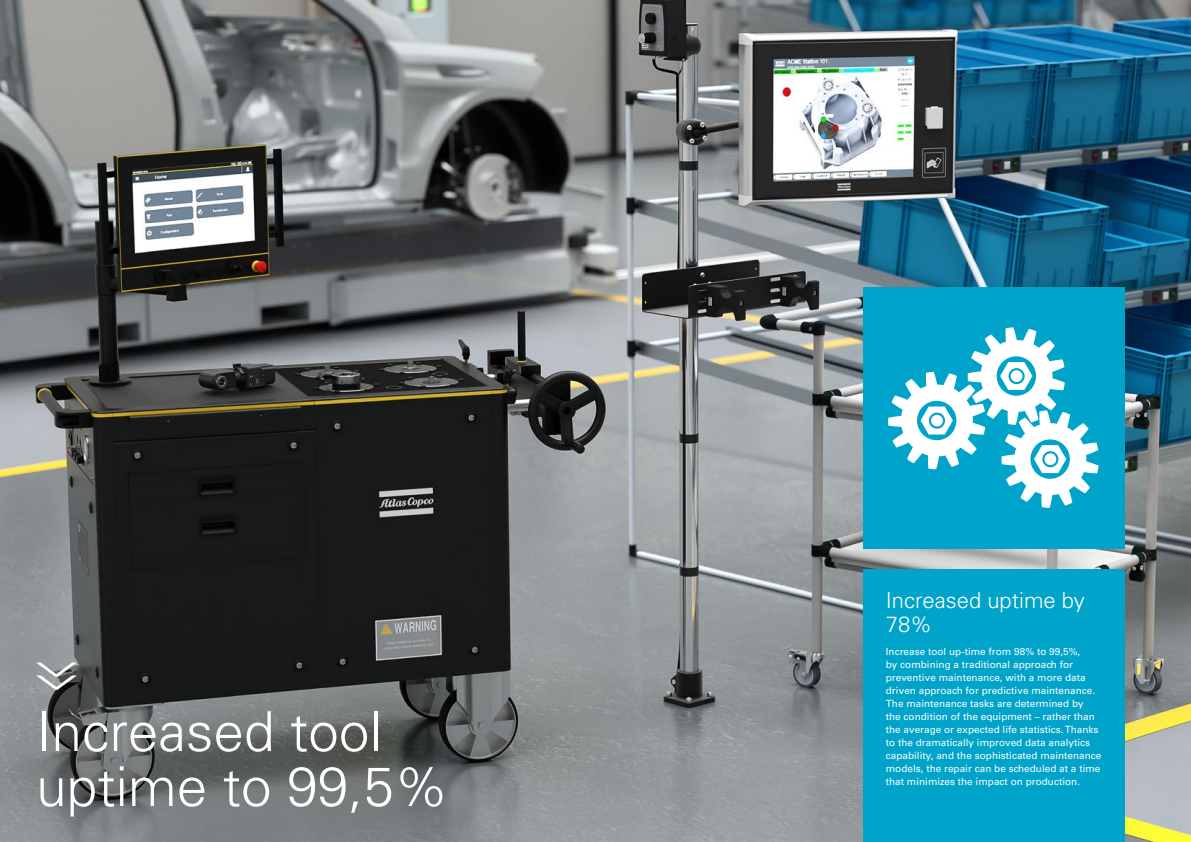
<style>
.page{position:relative;width:1191px;height:842px;background:#fff}
.page>*{position:absolute;margin:0;border:0;box-sizing:border-box;transform-origin:0 0}
.t1{font:200 138.7px "Helvetica Neue";color:#fff}
.t2{font:300 55px/55px "Univers LT Std";color:#fff}
.t3{font:300 22px/24px "Univers LT Std";color:#fff}
.t4{font:10px/13px "Univers LT Std";color:#fff}
</style>
<div class="page">
<img style="left:0;top:0;width:1191px;height:842px">
<div style="left:863px;top:569px;width:262px;height:273px;background:#00a3c9"></div>
<div style="left:863px;top:288px;width:262px;height:261px;background:#00a3c9"></div>
<svg style="left:888px;top:327px;width:210px;height:181px"></svg>
<h1 class="t1" style="left:176px;top:650px;width:50px;rotate:90deg">»</h1>
<h2 class="t2" style="left:36px;top:704px;width:414px">Increased tool uptime to 99,5%</h2>
<h3 class="t3" style="left:885px;top:588px;width:200px">Increased uptime by<br>78%</h3>
<p class="t4" style="left:885px;top:645px;width:217px">Increase tool up-time from 98% to 99,5%,<br>by combining a traditional approach for preventive maintenance, with a more data driven approach for predictive maintenance.<br>The maintenance tasks are determined by<br>the condition of the equipment – rather than the average or expected life statistics. Thanks to the dramatically improved data analytics capability, and the sophisticated maintenance models, the repair can be scheduled at a time that minimizes the impact on production.</p>
</div>
